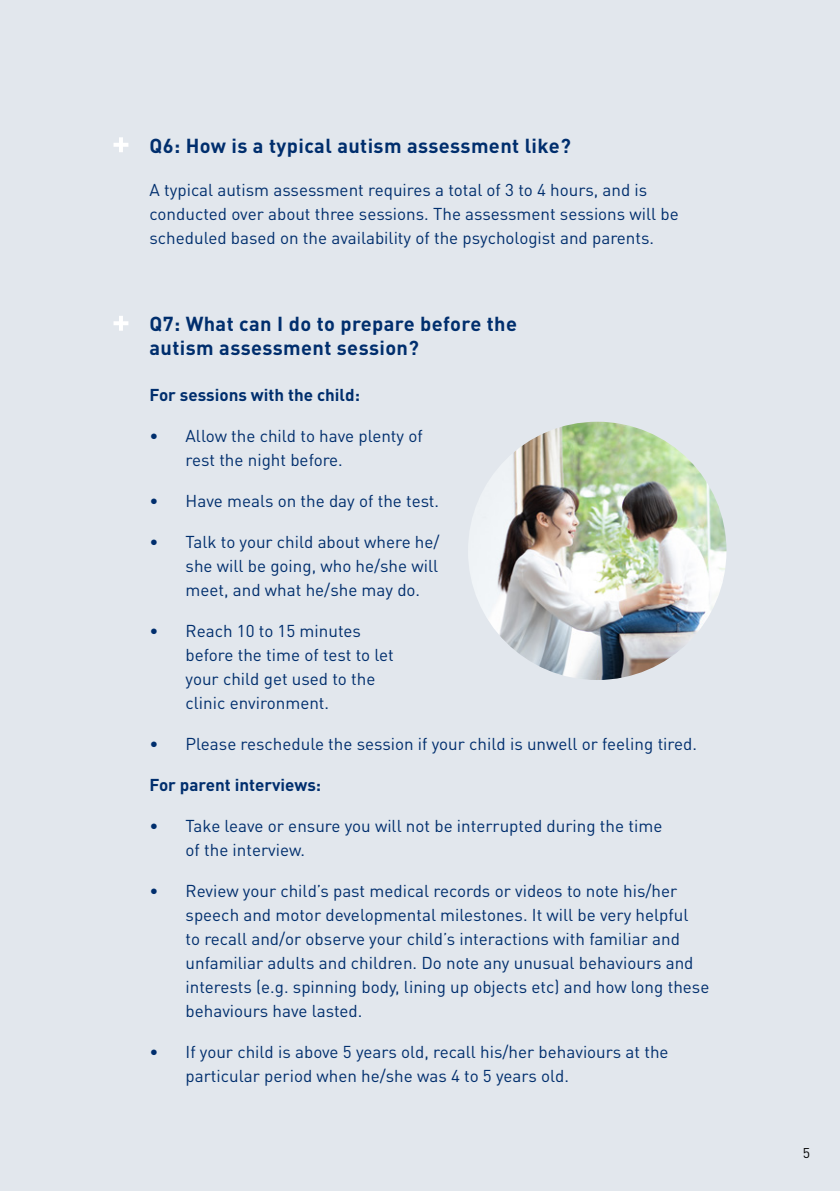
<style>
.page{position:relative;width:840px;height:1191px;background:#fff}
.page>*{position:absolute;margin:0;border:0;box-sizing:border-box;transform-origin:0 0}
.t1{font:700 20px/24px "DINOT";letter-spacing:.02em;color:#002e6d}
.t2{font:17px/24px "DINOT";color:#002e6d}
.t3{font:700 17px "DINOT";color:#002e6d}
.t4{font:14px "DIN";color:#000}
</style>
<div class="page">
<div style="left:0;top:0;width:839px;height:1191px;background:#e2e7ed"></div>
<hr style="left:113px;top:143px;width:15px;height:4px;background:#fff">
<hr style="left:119px;top:137px;width:4px;height:15px;background:#fff">
<hr style="left:113px;top:321px;width:15px;height:4px;background:#fff">
<hr style="left:119px;top:316px;width:4px;height:15px;background:#fff">
<img style="left:467px;top:422px;width:259px;height:258px;border-radius:129px">
<p class="t1" style="left:149px;top:133px;width:422px">Q6: How is a typical autism assessment like?</p>
<p class="t2" style="left:149px;top:177px;width:530px">A typical autism assessment requires a total of 3 to 4 hours, and is conducted over about three sessions. The assessment sessions will be scheduled based on the availability of the psychologist and parents.</p>
<p class="t1" style="left:149px;top:311px;width:369px">Q7: What can I do to prepare before the autism assessment session?</p>
<p class="t3" style="left:149px;top:383px;width:212px">For sessions with the child:</p>
<p class="t2" style="left:185px;top:423px;width:238px;text-indent:-36px">• Allow the child to have plenty of rest the night before.</p>
<p class="t2" style="left:149px;top:488px;width:291px">• Have meals on the day of the test.</p>
<p class="t2" style="left:185px;top:529px;width:255px;text-align:justify;text-indent:-36px">• Talk to your child about where he/ she will be going, who he/she will meet, and what he/she may do.</p>
<p class="t2" style="left:185px;top:618px;width:209px;text-indent:-36px">• Reach 10 to 15 minutes before the time of test to let your child get used to the clinic environment.</p>
<p class="t2" style="left:149px;top:731px;width:548px">• Please reschedule the session if your child is unwell or feeling tired.</p>
<p class="t3" style="left:149px;top:773px;width:173px">For parent interviews:</p>
<p class="t2" style="left:185px;top:813px;width:478px;text-indent:-36px">• Take leave or ensure you will not be interrupted during the time of the interview.</p>
<p class="t2" style="left:185px;top:878px;width:525px;text-indent:-36px">• Review your child’s past medical records or videos to note his/her speech and motor developmental milestones. It will be very helpful<br>to recall and/or observe your child’s interactions with familiar and unfamiliar adults and children. Do note any unusual behaviours and interests (e.g. spinning body, lining up objects etc) and how long these behaviours have lasted.</p>
<p class="t2" style="left:185px;top:1039px;width:484px;text-indent:-36px">• If your child is above 5 years old, recall his/her behaviours at the particular period when he/she was 4 to 5 years old.</p>
<p class="t4" style="left:802px;top:1144px;width:9px">5</p>
</div>
